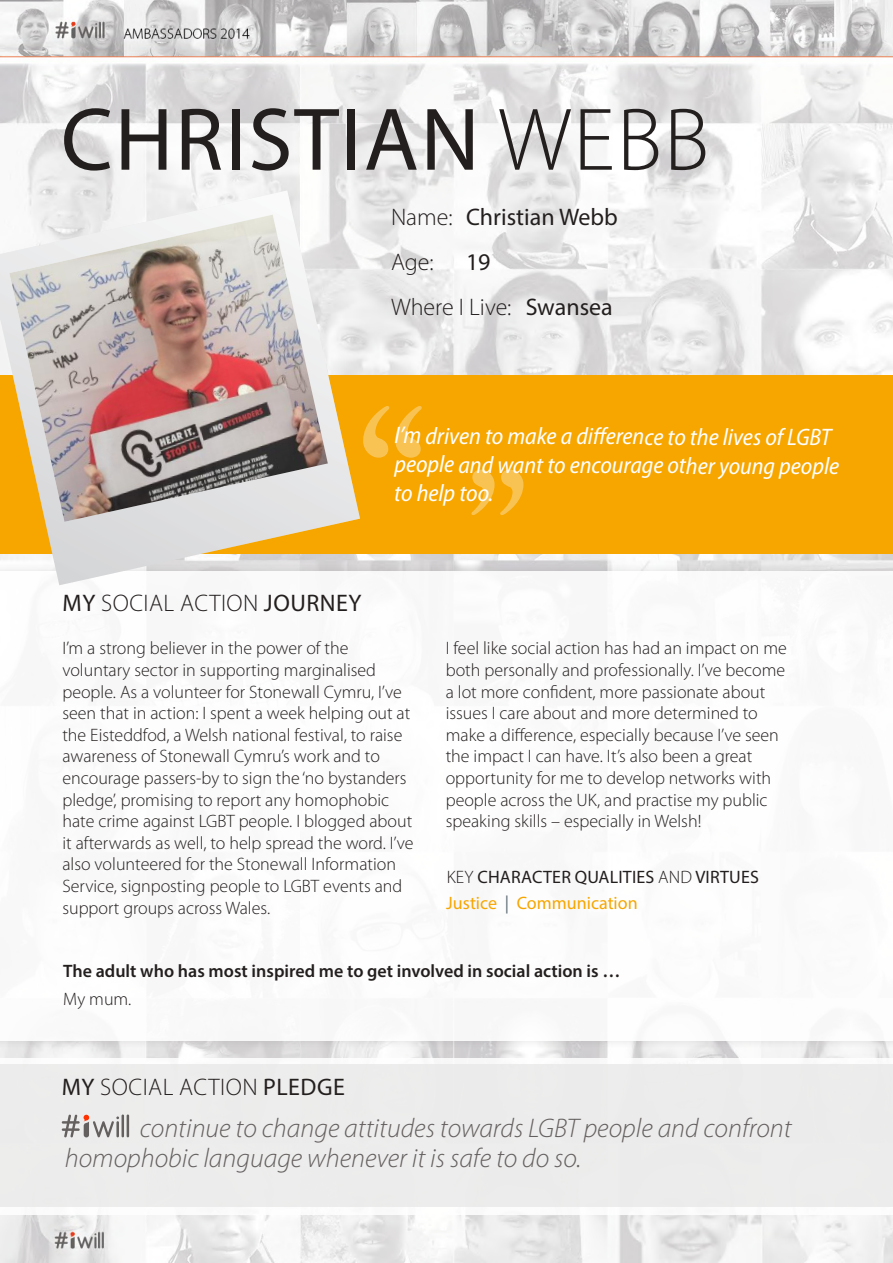
<style>
.page{position:relative;width:893px;height:1263px;background:#fff}
.page>*{position:absolute;margin:0;border:0;box-sizing:border-box;transform-origin:0 0}
.t1{font:196.5px "Adobe Caslon Pro";color:#fff}
.t2{font:89.7px "Myriad Pro";letter-spacing:.02em;color:#241f1f}
.t3{font:italic 300 27px/30px "Myriad Pro";color:#64605f}
.t4{font:italic semi-condensed 24px/28.5px "Myriad Pro";letter-spacing:-.005em;color:#fff}
.t5{font:300 24px "Myriad Pro";letter-spacing:.02em;color:#241f1f}
.t6{font:24px/45px "Myriad Pro";color:#241f1f}
.t7{font:300 24px/45px "Myriad Pro";color:#241f1f}
.t8{font:300 18px/21.6px "Myriad Pro";color:#241f1f}
.t9{font:600 18px "Myriad Pro";color:#241f1f}
.t10{font:18px/25.2px "Myriad Pro";letter-spacing:.005em;color:#241f1f}
.s1{font-weight:300}
.s2{font-weight:400}
.s3{color:#f7a600}
.s4{color:#616e78}
</style>
<div class="page">
<img style="left:0;top:0;width:893px;height:1263px">
<svg style="left:0;top:1059px;width:893px;height:156px;background:#ededed"></svg>
<div style="left:0;top:562px;width:893px;height:488px;background:#241f1f;opacity:.16"></div>
<div style="left:0;top:571px;width:893px;height:470px;background:#fff"></div>
<div style="left:0;top:375px;width:893px;height:178px;background:#f7a600"></div>
<svg style="left:0;top:190px;width:360px;height:395px"></svg>
<img style="left:9px;top:215px;width:319px;height:307px">
<hr style="left:122px;top:1114px;width:2px;height:23px;background:#64605f">
<hr style="left:127px;top:1114px;width:2px;height:23px;background:#64605f">
<svg style="left:62px;top:1115px;width:57px;height:22px"></svg>
<h2 class="t2" style="left:61px;top:84px;width:650px">CHRISTIAN <span class="s1">WEBB</span></h2>
<h3 class="t6" style="left:391px;top:194px;width:228px"><span class="s1">Name:</span> Christian Webb<br><span class="s1">Age:</span></h3>
<h3 class="t7" style="left:391px;top:240px;width:223px;text-indent:75px"><span class="s2">19<br></span>Where I Live: <span class="s2">Swansea</span></h3>
<h1 class="t1" style="left:357px;top:365px;width:173px">“<sub>”</sub></h1>
<h3 class="t4" style="left:394px;top:422px;width:446px">I’m driven to make a difference to the lives of LGBT people and want to encourage other young people to help too.</h3>
<h3 class="t5" style="left:63px;top:589px;width:300px"><span class="s2">MY</span> SOCIAL ACTION <span class="s2">JOURNEY</span></h3>
<p class="t8" style="left:62px;top:637px;width:353px">I’m a strong believer in the power of the voluntary sector in supporting marginalised people. As a volunteer for Stonewall Cymru, I’ve seen that in action: I spent a week helping out at the Eisteddfod, a Welsh national festival, to raise awareness of Stonewall Cymru’s work and to encourage passers-by to sign the ‘no bystanders pledge’, promising to report any homophobic hate crime against LGBT people. I blogged about it afterwards as well, to help spread the word. I’ve also volunteered for the Stonewall Information Service, signposting people to LGBT events and support groups across Wales.</p>
<p class="t8" style="left:446px;top:637px;width:343px">I feel like social action has had an impact on me both personally and professionally. I’ve become a lot more confident, more passionate about issues I care about and more determined to make a difference, especially because I’ve seen the impact I can have. It’s also been a great opportunity for me to develop networks with people across the UK, and practise my public speaking skills – especially in Welsh!</p>
<p class="t10" style="left:446px;top:864px;width:314px"><span class="s1">KEY</span> CHARACTER QUALITIES <span class="s1">AND</span> VIRTUES<br><span class="s3">Justice</span> <span class="s4">|</span> <span class="s3">Communication</span></p>
<p class="t9" style="left:63px;top:960px;width:559px">The adult who has most inspired me to get involved in social action is …</p>
<p class="t8" style="left:63px;top:987px;width:70px">My mum.</p>
<h3 class="t5" style="left:62px;top:1073px;width:285px"><span class="s2">MY</span> SOCIAL ACTION <span class="s2">PLEDGE</span></h3>
<h3 class="t3" style="left:65px;top:1112px;width:728px;text-indent:75px">continue to change attitudes towards LGBT people and confront homophobic language whenever it is safe to do so.</h3>
</div>
